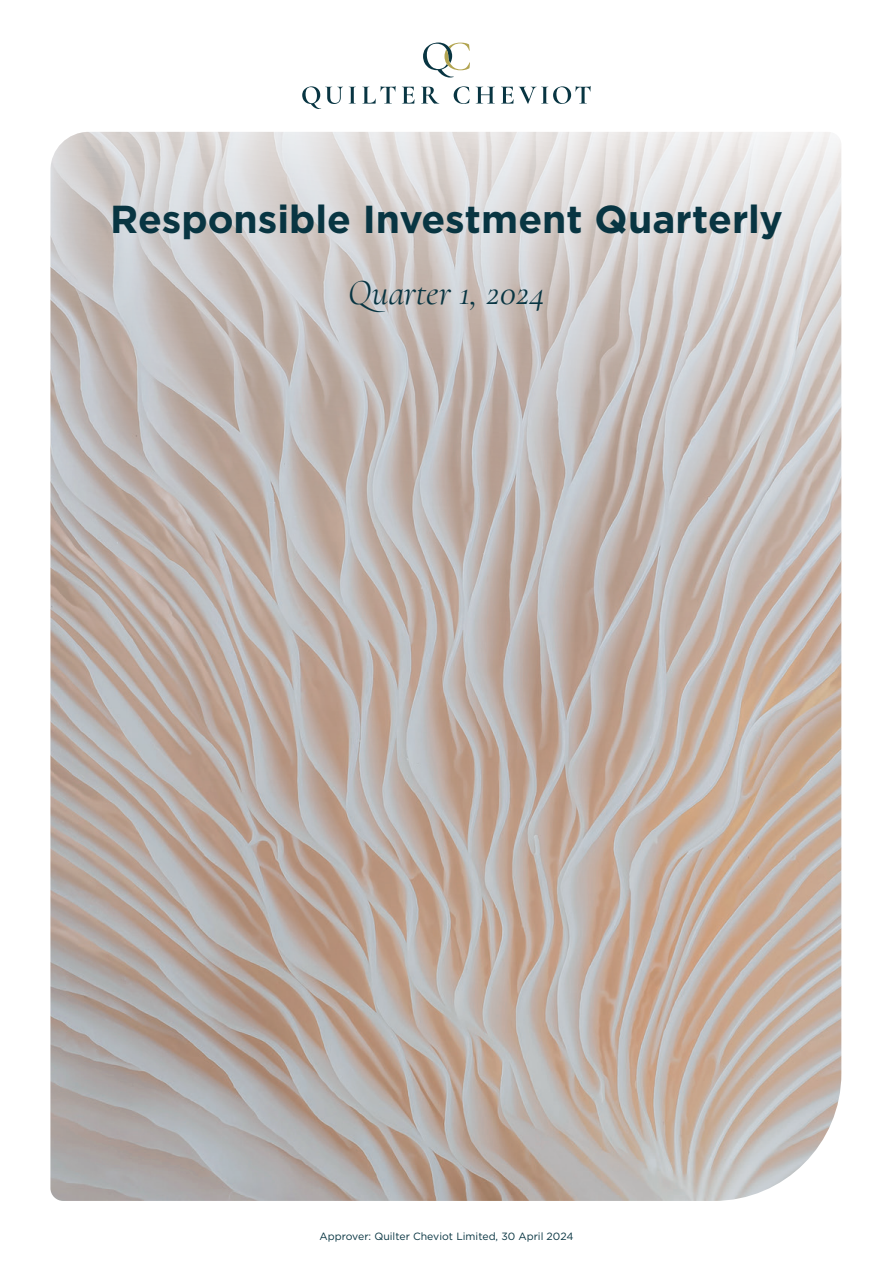
<style>
.page{position:relative;width:893px;height:1263px;background:#fff}
.page>*{position:absolute;margin:0;border:0;box-sizing:border-box;transform-origin:0 0}
.t1{font:700 39px "Gotham";color:#083542}
.t2{font:italic 36px "Cormorant Garamond";letter-spacing:.005em;color:#083542}
.t3{font:10.5px "Gotham";color:#083542}
</style>
<div class="page">
<img style="left:50px;top:132px;width:791px;height:1069px">
<svg style="left:423px;top:43px;width:47px;height:35px"></svg>
<svg style="left:302px;top:86px;width:41px;height:23px"></svg>
<svg style="left:349px;top:87px;width:7px;height:17px"></svg>
<svg style="left:362px;top:86px;width:34px;height:18px"></svg>
<svg style="left:402px;top:87px;width:13px;height:17px"></svg>
<svg style="left:421px;top:87px;width:18px;height:17px"></svg>
<svg style="left:454px;top:86px;width:15px;height:18px"></svg>
<svg style="left:476px;top:87px;width:19px;height:17px"></svg>
<svg style="left:501px;top:86px;width:90px;height:18px"></svg>
<h1 class="t1" style="left:110px;top:194px;width:674px">Responsible Investment Quarterly</h1>
<h2 class="t2" style="left:348px;top:272px;width:199px">Quarter 1, 2024</h2>
<p class="t3" style="left:320px;top:1229px;width:255px">Approver: Quilter Cheviot Limited, 30 April 2024</p>
</div>
